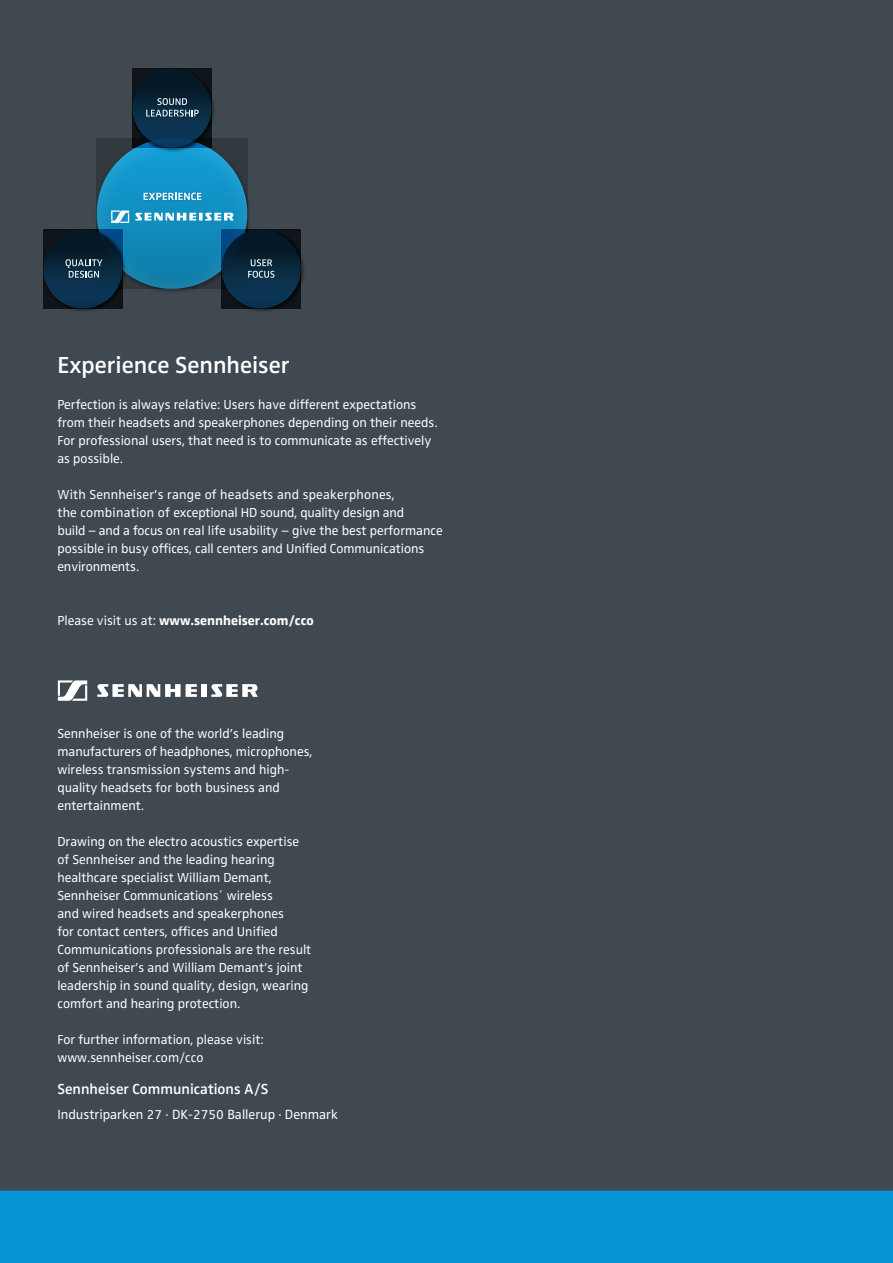
<style>
.page{position:relative;width:893px;height:1263px;background:#40494f}
.page>*{position:absolute;margin:0;border:0;box-sizing:border-box;transform-origin:0 0}
.t1{font:600 24px "Sennheiser";color:#fff}
.t2{font:600 15px "Sennheiser";color:#fff}
.t3{font:13.8px "Sennheiser";color:#fff}
.t4{font:13.5px/18px "Sennheiser";color:#fff}
.t5{font:700 13.5px "Sennheiser";color:#fff}
.s1{font-weight:400}
</style>
<div class="page">
<div style="left:0;top:1190px;width:893px;height:73px;background:#0696d7"></div>
<svg style="left:58px;top:680px;width:29px;height:21px"></svg>
<div style="left:201px;top:684px;width:6px;height:13px;background:#fff"></div>
<svg style="left:97px;top:684px;width:100px;height:13px"></svg>
<svg style="left:211px;top:684px;width:47px;height:13px"></svg>
<img style="left:96px;top:138px;width:153px;height:154px">
<svg style="left:97px;top:138px;width:150px;height:151px;background:#128ebf"></svg>
<svg style="left:111px;top:210px;width:123px;height:13px;background:#67b6d6"></svg>
<img style="left:143px;top:192px;width:60px;height:9px">
<svg style="left:144px;top:193px;width:57px;height:7px"></svg>
<img style="left:130px;top:68px;width:87px;height:85px">
<div style="left:133px;top:69px;width:78px;height:79px;background:linear-gradient(to bottom,#05131c,#0b3d62);border-radius:50%"></div>
<img style="left:146px;top:98px;width:54px;height:20px">
<svg style="left:146px;top:98px;width:53px;height:19px"></svg>
<img style="left:219px;top:227px;width:85px;height:84px">
<div style="left:222px;top:230px;width:79px;height:78px;background:linear-gradient(to bottom,#05141f,#0c395b);border-radius:50%"></div>
<img style="left:248px;top:259px;width:28px;height:20px">
<svg style="left:248px;top:259px;width:27px;height:19px"></svg>
<img style="left:43px;top:227px;width:85px;height:84px">
<div style="left:43px;top:230px;width:79px;height:78px;background:linear-gradient(to bottom,#05141f,#0c395b);border-radius:50%"></div>
<img style="left:65px;top:259px;width:39px;height:20px">
<svg style="left:66px;top:259px;width:37px;height:19px"></svg>
<h1 class="t1" style="left:57px;top:351px;width:234px">Experience Sennheiser</h1>
<p class="t4" style="left:57px;top:396px;width:382px">Perfection is always relative: Users have different expectations from their headsets and speakerphones depending on their needs.<br>For professional users, that need is to communicate as effectively as possible.</p>
<p class="t4" style="left:57px;top:486px;width:387px">With Sennheiser’s range of headsets and speakerphones,<br>the combination of exceptional HD sound, quality design and<br>build – and a focus on real life usability – give the best performance possible in busy offices, call centers and Unified Communications environments.</p>
<p class="t5" style="left:57px;top:613px;width:258px"><span class="s1">Please visit us at:</span> www.sennheiser.com/cco</p>
<p class="t4" style="left:57px;top:724px;width:256px">Sennheiser is one of the world’s leading manufacturers of headphones, microphones, wireless transmission systems and high&shy;quality headsets for both business and entertainment.</p>
<p class="t4" style="left:57px;top:832px;width:255px">Drawing on the electro acoustics expertise of Sennheiser and the leading hearing healthcare specialist William Demant, Sennheiser Communications´ wireless<br>and wired headsets and speakerphones<br>for contact centers, offices and Unified Communications professionals are the result of Sennheiser’s and William Demant’s joint leadership in sound quality, design, wearing comfort and hearing protection.</p>
<p class="t4" style="left:57px;top:1030px;width:208px">For further information, please visit: www.sennheiser.com/cco</p>
<p class="t2" style="left:57px;top:1080px;width:213px">Sennheiser Communications A/S</p>
<p class="t3" style="left:57px;top:1106px;width:282px">Industriparken 27 · DK-2750 Ballerup · Denmark</p>
</div>
